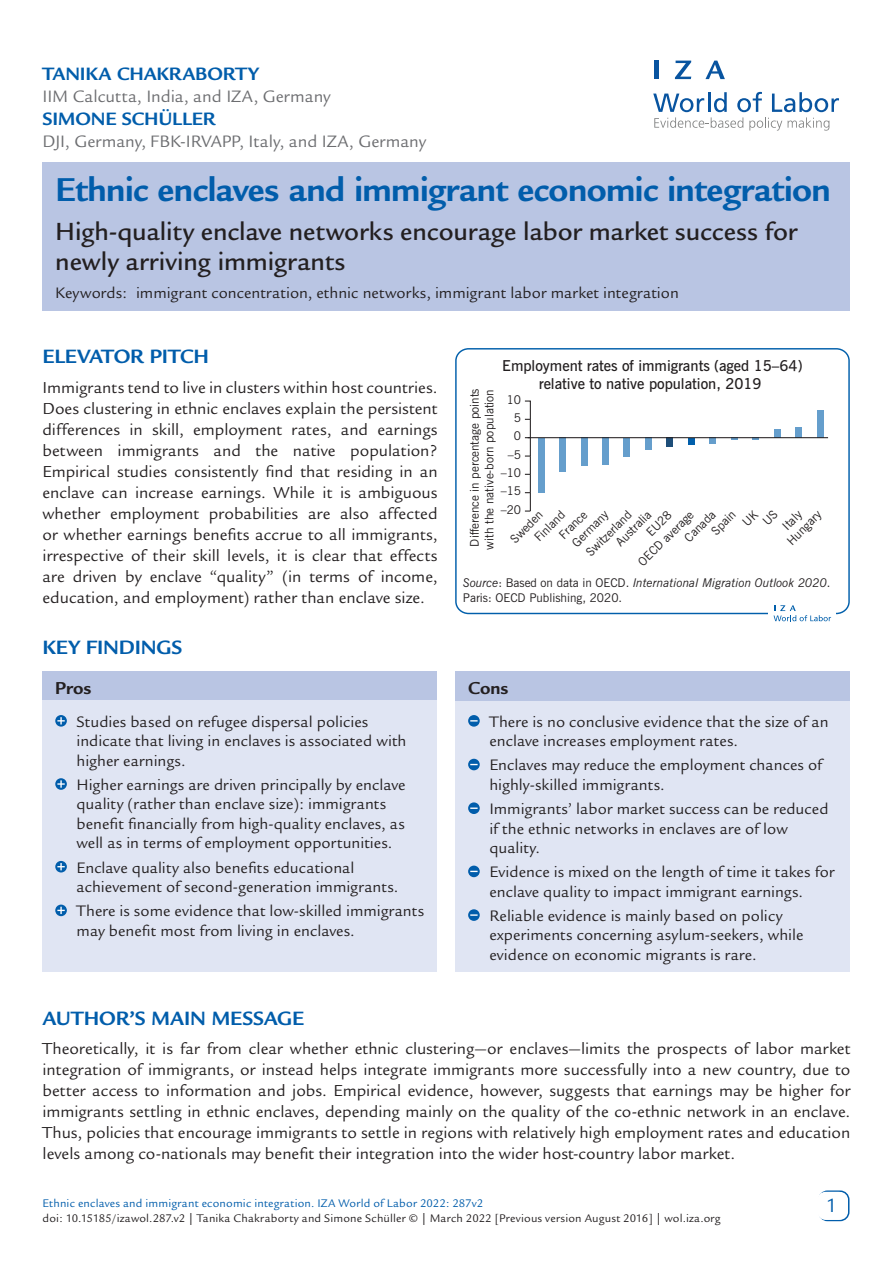
<style>
.page{position:relative;width:893px;height:1263px;background:#fff}
.page>*{position:absolute;margin:0;border:0;box-sizing:border-box;transform-origin:0 0}
.Cover__Title{font:700 36px "Legacy Sans";letter-spacing:-.015em;color:#015dab}
.Cover__Subtitle{font:500 27px/30px "Legacy Sans";letter-spacing:-.005em;color:#231f20}
.Main__A_Level_Headin{font:700 21px "Legacy Sans";letter-spacing:-.01em;color:#015dab}
.t1{font:21px "Legacy Sans";color:#015dab}
.Cover__AuthorName{font:700 19.5px "Legacy Sans";letter-spacing:-.005em;color:#015dab}
.Cover__Pro_Con_Heade{font:700 18.75px "Legacy Sans";letter-spacing:-.005em;color:#231f20}
.Cover__Affiliation{font:18px "Legacy Sans";letter-spacing:-.005em;color:#6c6d70}
.Main__Bodytext{font:17.25px/21px "Legacy Sans";color:#231f20;text-align:justify}
.Cover__Pro_Con_Bulle{font:16.5px/19.5px "Legacy Sans";letter-spacing:.005em;color:#231f20}
.Keywords{font:16.5px "Legacy Sans";letter-spacing:.005em;color:#231f20}
.t2{font:600 15px/18px "News Gothic BT";color:#231f20;text-align:center}
.t3{font:12px/15px "News Gothic BT";color:#231f20}
.t4{font:12px "Legacy Sans";letter-spacing:.015em;color:#231f20}
.Cover_Footer{font:12px "Legacy Sans";letter-spacing:.015em;color:#015dab}
.s1{font-style:italic}
</style>
<div class="page">
<div style="left:43px;top:162px;width:807px;height:149px;background:#b9c5e3"></div>
<div style="left:818px;top:1190px;width:31px;height:31px;border:2px solid #015dab;border-radius:9px"></div>
<div style="left:817px;top:1192px;width:30px;height:28px;background:#fff;border-radius:9px"></div>
<svg style="left:653px;top:92px;width:186px;height:39px"></svg>
<hr style="left:654px;top:61px;width:4px;height:18px;background:#0854a0">
<svg style="left:675px;top:61px;width:16px;height:18px"></svg>
<svg style="left:705px;top:61px;width:20px;height:18px"></svg>
<div style="left:455px;top:671px;width:395px;height:301px;background:#e0e5f3"></div>
<div style="left:455px;top:671px;width:395px;height:30px;background:#b9c5e3"></div>
<svg style="left:468px;top:715px;width:12px;height:12px"></svg>
<svg style="left:468px;top:759px;width:12px;height:11px"></svg>
<div style="left:468px;top:802px;width:12px;height:12px;background:#015dab;border-radius:50%"></div>
<svg style="left:470px;top:807px;width:8px;height:2px"></svg>
<svg style="left:468px;top:866px;width:12px;height:11px"></svg>
<div style="left:468px;top:909px;width:12px;height:12px;background:#015dab;border-radius:50%"></div>
<svg style="left:470px;top:914px;width:8px;height:2px"></svg>
<div style="left:43px;top:672px;width:394px;height:300px;background:#e0e5f3"></div>
<div style="left:43px;top:672px;width:394px;height:28px;background:#b9c5e3"></div>
<svg style="left:55px;top:715px;width:12px;height:12px"></svg>
<svg style="left:57px;top:717px;width:8px;height:7px"></svg>
<svg style="left:55px;top:778px;width:12px;height:12px"></svg>
<svg style="left:57px;top:780px;width:8px;height:8px"></svg>
<svg style="left:55px;top:861px;width:12px;height:11px"></svg>
<svg style="left:57px;top:863px;width:8px;height:7px"></svg>
<svg style="left:55px;top:904px;width:12px;height:12px"></svg>
<svg style="left:57px;top:907px;width:8px;height:7px"></svg>
<div style="left:666px;top:438px;width:7px;height:9px;background:#1e4e79"></div>
<div style="left:688px;top:438px;width:7px;height:6px;background:#015fab"></div>
<div style="left:538px;top:438px;width:6px;height:55px;background:#659ecc"></div>
<div style="left:559px;top:438px;width:7px;height:34px;background:#659ecc"></div>
<div style="left:581px;top:438px;width:6px;height:28px;background:#659ecc"></div>
<div style="left:602px;top:438px;width:7px;height:27px;background:#659ecc"></div>
<div style="left:624px;top:438px;width:6px;height:19px;background:#659ecc"></div>
<div style="left:645px;top:438px;width:7px;height:12px;background:#659ecc"></div>
<div style="left:709px;top:438px;width:7px;height:6px;background:#659ecc"></div>
<svg style="left:731px;top:438px;width:7px;height:2px"></svg>
<svg style="left:752px;top:438px;width:7px;height:2px"></svg>
<div style="left:774px;top:429px;width:6px;height:9px;background:#659ecc"></div>
<div style="left:795px;top:427px;width:7px;height:11px;background:#659ecc"></div>
<div style="left:817px;top:410px;width:6px;height:28px;background:#659ecc"></div>
<svg style="left:524px;top:400px;width:7px;height:112px"></svg>
<div style="left:455px;top:348px;width:395px;height:266px;border:1px solid #015fab;border-radius:12px"></div>
<div style="left:769px;top:600px;width:67px;height:27px;background:#fff"></div>
<svg style="left:773px;top:605px;width:58px;height:16px"></svg>
<hr style="left:528px;top:437px;width:300px;height:1px;background:#231f20">
<p class="Cover__AuthorName" style="left:43px;top:63px;width:218px">TANIKA CHAKRABORTY</p>
<p class="Cover__Affiliation" style="left:43px;top:86px;width:290px">IIM Calcutta, India, and IZA, Germany</p>
<p class="Cover__AuthorName" style="left:43px;top:108px;width:174px">SIMONE SCHÜLLER</p>
<p class="Cover__Affiliation" style="left:43px;top:131px;width:385px">DJI, Germany, FBK-IRVAPP, Italy, and IZA, Germany</p>
<p class="Cover__Title" style="left:55px;top:169px;width:777px">Ethnic enclaves and immigrant economic integration</p>
<p class="Cover__Subtitle" style="left:55px;top:216px;width:744px">High-quality enclave networks encourage labor market success for newly arriving immigrants</p>
<p class="Keywords" style="left:55px;top:283px;width:625px">Keywords: immigrant concentration, ethnic networks, immigrant labor market integration</p>
<p class="Main__A_Level_Headin" style="left:43px;top:345px;width:168px">ELEVATOR PITCH</p>
<p class="Main__Bodytext" style="left:43px;top:377px;width:397px">Immigrants tend to live in clusters within host countries.<br>Does clustering in ethnic enclaves explain the persistent differences in skill, employment rates, and earnings between immigrants and the native population?<br>Empirical studies consistently find that residing in an enclave can increase earnings. While it is ambiguous whether employment probabilities are also affected or whether earnings benefits accrue to all immigrants, irrespective of their skill levels, it is clear that effects are driven by enclave “quality” (in terms of income, education, and employment) rather than enclave size.</p>
<p class="Main__A_Level_Headin" style="left:43px;top:635px;width:141px">KEY FINDINGS</p>
<p class="Cover__Pro_Con_Heade" style="left:55px;top:677px;width:38px">Pros</p>
<p class="Cover__Pro_Con_Bulle" style="left:77px;top:712px;width:331px">Studies based on refugee dispersal policies indicate that living in enclaves is associated with higher earnings.</p>
<p class="Cover__Pro_Con_Bulle" style="left:77px;top:775px;width:330px">Higher earnings are driven principally by enclave quality (rather than enclave size): immigrants benefit financially from high-quality enclaves, as well as in terms of employment opportunities.</p>
<p class="Cover__Pro_Con_Bulle" style="left:77px;top:858px;width:323px">Enclave quality also benefits educational achievement of second-generation immigrants.</p>
<p class="Cover__Pro_Con_Bulle" style="left:77px;top:901px;width:349px">There is some evidence that low-skilled immigrants may benefit most from living in enclaves.</p>
<p class="t2" style="left:502px;top:356px;width:302px">Employment rates of immigrants (aged 15–64) relative to native population, 2019</p>
<p class="t3" style="left:467px;top:549px;width:162px;line-height:14.4px;rotate:-90deg">Difference in percentage points with the native-born population</p>
<p class="t3" style="left:507px;top:392px;width:16px">10</p>
<p class="t3" style="left:514px;top:410px;width:9px">5</p>
<p class="t3" style="left:514px;top:428px;width:9px">0</p>
<p class="t3" style="left:508px;top:447px;width:15px">–5</p>
<p class="t3" style="left:501px;top:465px;width:22px">–10</p>
<p class="t3" style="left:501px;top:483px;width:22px">–15</p>
<p class="t3" style="left:501px;top:502px;width:22px">–20</p>
<p class="t3" style="left:624px;top:547px;width:74px;line-height:15.6px;text-indent:27px;rotate:-45deg">EU28<br>OECD average</p>
<p class="t3" style="left:583px;top:549px;width:60px;rotate:-45deg">Switzerland</p>
<p class="t3" style="left:784px;top:537px;width:44px;rotate:-45deg">Hungary</p>
<p class="t3" style="left:463px;top:575px;width:369px"><span class="s1">Source</span>: Based on data in OECD. <span class="s1">International Migration Outlook 2020</span>.<br>Paris: OECD Publishing, 2020.</p>
<p class="t3" style="left:531px;top:534px;width:39px;rotate:-45deg">Finland</p>
<p class="t3" style="left:708px;top:527px;width:30px;rotate:-45deg">Spain</p>
<p class="t3" style="left:507px;top:535px;width:41px;rotate:-45deg">Sweden</p>
<p class="t3" style="left:558px;top:529px;width:47px;text-indent:-4px;rotate:-45deg">France<br>Germany</p>
<p class="t3" style="left:612px;top:539px;width:46px;rotate:-45deg">Australia</p>
<p class="t3" style="left:681px;top:534px;width:40px;rotate:-45deg">Canada</p>
<p class="t3" style="left:779px;top:522px;width:23px;rotate:-45deg">Italy</p>
<p class="Cover__Pro_Con_Heade" style="left:468px;top:677px;width:42px">Cons</p>
<p class="Cover__Pro_Con_Bulle" style="left:489px;top:712px;width:341px">There is no conclusive evidence that the size of an enclave increases employment rates.</p>
<p class="Cover__Pro_Con_Bulle" style="left:489px;top:755px;width:334px">Enclaves may reduce the employment chances of highly-skilled immigrants.</p>
<p class="Cover__Pro_Con_Bulle" style="left:489px;top:799px;width:341px">Immigrants’ labor market success can be reduced if the ethnic networks in enclaves are of low quality.</p>
<p class="Cover__Pro_Con_Bulle" style="left:489px;top:862px;width:347px">Evidence is mixed on the length of time it takes for enclave quality to impact immigrant earnings.</p>
<p class="Cover__Pro_Con_Bulle" style="left:489px;top:906px;width:315px">Reliable evidence is mainly based on policy experiments concerning asylum-seekers, while evidence on economic migrants is rare.</p>
<p class="Main__A_Level_Headin" style="left:43px;top:1006px;width:263px">AUTHOR’S MAIN MESSAGE</p>
<p class="Main__Bodytext" style="left:43px;top:1039px;width:809px">Theoretically, it is far from clear whether ethnic clustering—or enclaves—limits the prospects of labor market integration of immigrants, or instead helps integrate immigrants more successfully into a new country, due to better access to information and jobs. Empirical evidence, however, suggests that earnings may be higher for immigrants settling in ethnic enclaves, depending mainly on the quality of the co-ethnic network in an enclave.<br>Thus, policies that encourage immigrants to settle in regions with relatively high employment rates and education levels among co-nationals may benefit their integration into the wider host-country labor market.</p>
<p class="Cover_Footer" style="left:43px;top:1196px;width:442px">Ethnic enclaves and immigrant economic integration. IZA World of Labor 2022: 287v2</p>
<p class="t4" style="left:43px;top:1211px;width:680px">doi: 10.15185/izawol.287.v2 | Tanika Chakraborty and Simone Schüller © | March 2022 [Previous version August 2016] | wol.iza.org</p>
<p class="t1" style="left:828px;top:1194px;width:13px">1</p>
</div>
